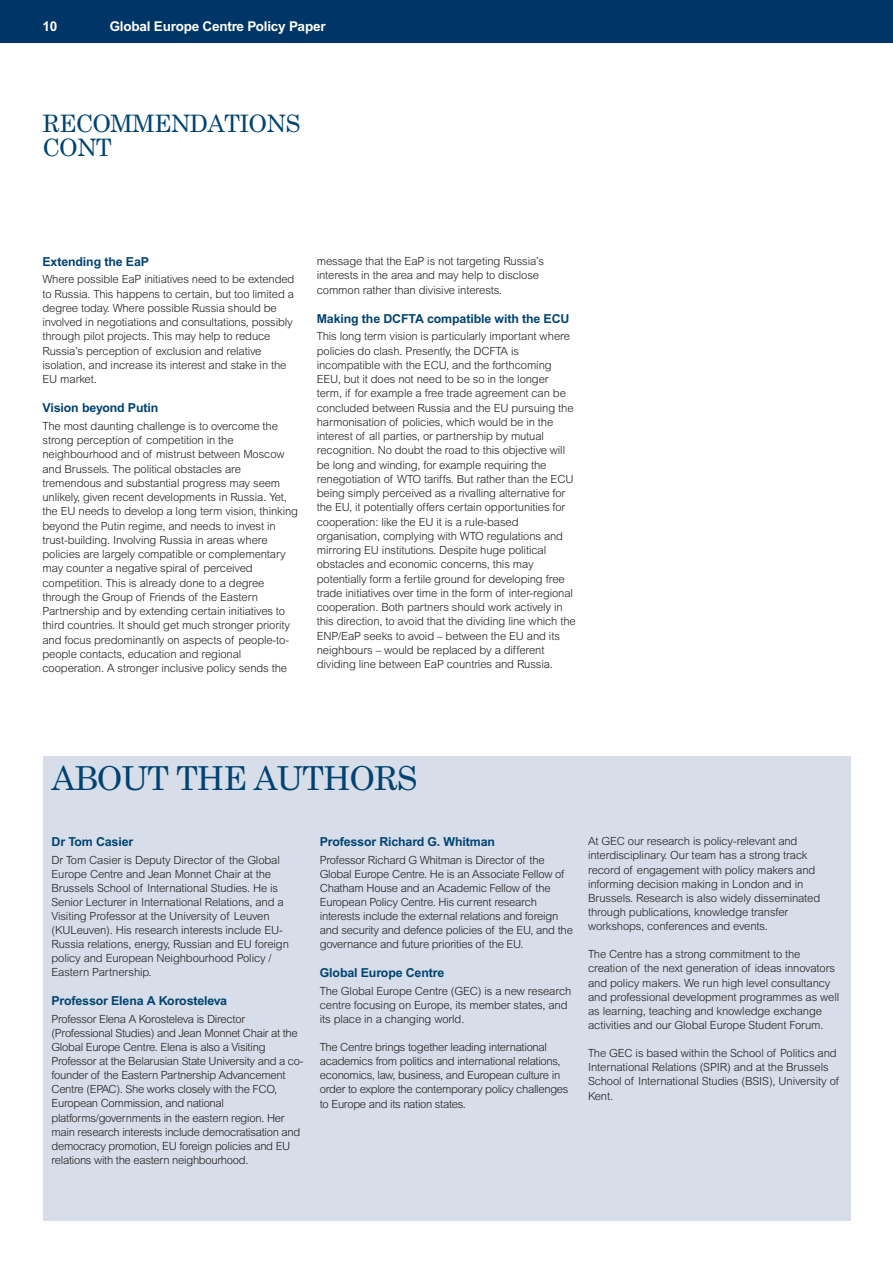
<style>
.page{position:relative;width:893px;height:1263px;background:#fff}
.page>*{position:absolute;margin:0;border:0;box-sizing:border-box;transform-origin:0 0}
.t1{font:33px "Century Schoolbook";letter-spacing:-.035em;color:#004372}
.t2{font:24px/24px "Century Schoolbook";letter-spacing:-.03em;color:#004372}
.t3{font:700 13.5px "Arial";letter-spacing:-.015em;color:#fff}
.t4{font:700 12.3px "Arial";letter-spacing:-.01em;color:#004372}
.t5{font:300 11.25px/14.2px "Arial";letter-spacing:-.01em;color:#231f20}
</style>
<div class="page">
<div style="left:43px;top:756px;width:807px;height:464px;background:#d7dde9"></div>
<div style="left:0;top:0;width:893px;height:43px;background:#003667"></div>
<p class="t3" style="left:43px;top:21px;width:16px">10</p>
<p class="t3" style="left:110px;top:21px;width:217px">Global Europe Centre Policy Paper</p>
<h2 class="t2" style="left:43px;top:112px;width:259px">RECOMMENDATIONS<br>CONT</h2>
<p class="t4" style="left:43px;top:257px;width:108px">Extending the EaP</p>
<p class="t5" style="left:43px;top:273px;width:253px">Where possible EaP initiatives need to be extended to Russia. This happens to certain, but too limited a degree today. Where possible Russia should be involved in negotiations and consultations, possibly through pilot projects. This may help to reduce Russia’s perception of exclusion and relative isolation, and increase its interest and stake in the EU market.</p>
<p class="t4" style="left:43px;top:404px;width:117px">Vision beyond Putin</p>
<p class="t5" style="left:43px;top:420px;width:257px">The most daunting challenge is to overcome the strong perception of competition in the neighbourhood and of mistrust between Moscow and Brussels. The political obstacles are tremendous and substantial progress may seem unlikely, given recent developments in Russia. Yet, the EU needs to develop a long term vision, thinking beyond the Putin regime, and needs to invest in trust-building. Involving Russia in areas where policies are largely compatible or complementary may counter a negative spiral of perceived competition. This is already done to a degree through the Group of Friends of the Eastern Partnership and by extending certain initiatives to third countries. It should get much stronger priority and focus predominantly on aspects of people-to&shy;people contacts, education and regional cooperation. A stronger inclusive policy sends the</p>
<p class="t5" style="left:317px;top:255px;width:229px">message that the EaP is not targeting Russia’s interests in the area and may help to disclose common rather than divisive interests.</p>
<p class="t4" style="left:317px;top:314px;width:254px">Making the DCFTA compatible with the ECU</p>
<p class="t5" style="left:317px;top:330px;width:260px">This long term vision is particularly important where policies do clash. Presently, the DCFTA is incompatible with the ECU, and the forthcoming EEU, but it does not need to be so in the longer term, if for example a free trade agreement can be concluded between Russia and the EU pursuing the harmonisation of policies, which would be in the interest of all parties, or partnership by mutual recognition. No doubt the road to this objective will be long and winding, for example requiring the renegotiation of WTO tariffs. But rather than the ECU being simply perceived as a rivalling alternative for the EU, it potentially offers certain opportunities for cooperation: like the EU it is a rule-based organisation, complying with WTO regulations and mirroring EU institutions. Despite huge political obstacles and economic concerns, this may potentially form a fertile ground for developing free trade initiatives over time in the form of inter-regional cooperation. Both partners should work actively in this direction, to avoid that the dividing line which the ENP/EaP seeks to avoid – between the EU and its neighbours – would be replaced by a different dividing line between EaP countries and Russia.</p>
<h1 class="t1" style="left:52px;top:759px;width:367px">ABOUT THE AUTHORS</h1>
<p class="t4" style="left:52px;top:837px;width:83px">Dr Tom Casier</p>
<p class="t5" style="left:52px;top:853px;width:239px">Dr Tom Casier is Deputy Director of the Global Europe Centre and Jean Monnet Chair at the Brussels School of International Studies. He is Senior Lecturer in International Relations, and a Visiting Professor at the University of Leuven (KULeuven). His research interests include EU-Russia relations, energy, Russian and EU foreign policy and European Neighbourhood Policy / Eastern Partnership.</p>
<p class="t4" style="left:52px;top:997px;width:177px">Professor Elena A Korosteleva</p>
<p class="t5" style="left:52px;top:1013px;width:254px">Professor Elena A Korosteleva is Director (Professional Studies) and Jean Monnet Chair at the Global Europe Centre. Elena is also a Visiting Professor at the Belarusian State University and a co&shy;founder of the Eastern Partnership Advancement Centre (EPAC). She works closely with the FCO, European Commission, and national platforms/governments in the eastern region. Her main research interests include democratisation and democracy promotion, EU foreign policies and EU relations with the eastern neighbourhood.</p>
<p class="t4" style="left:320px;top:837px;width:177px">Professor Richard G. Whitman</p>
<p class="t5" style="left:320px;top:853px;width:255px">Professor Richard G Whitman is Director of the Global Europe Centre. He is an Associate Fellow of Chatham House and an Academic Fellow of the European Policy Centre. His current research interests include the external relations and foreign and security and defence policies of the EU, and the governance and future priorities of the EU.</p>
<p class="t4" style="left:320px;top:968px;width:126px">Global Europe Centre</p>
<p class="t5" style="left:320px;top:985px;width:253px">The Global Europe Centre (GEC) is a new research centre focusing on Europe, its member states, and its place in a changing world.</p>
<p class="t5" style="left:320px;top:1041px;width:250px">The Centre brings together leading international academics from politics and international relations, economics, law, business, and European culture in order to explore the contemporary policy challenges to Europe and its nation states.</p>
<p class="t5" style="left:588px;top:835px;width:234px">At GEC our research is policy-relevant and interdisciplinary. Our team has a strong track record of engagement with policy makers and informing decision making in London and in Brussels. Research is also widely disseminated through publications, knowledge transfer workshops, conferences and events.</p>
<p class="t5" style="left:588px;top:948px;width:253px">The Centre has a strong commitment to the creation of the next generation of ideas innovators and policy makers. We run high level consultancy and professional development programmes as well as learning, teaching and knowledge exchange activities and our Global Europe Student Forum.</p>
<p class="t5" style="left:588px;top:1047px;width:252px">The GEC is based within the School of Politics and International Relations (SPIR) and at the Brussels School of International Studies (BSIS), University of Kent.</p>
</div>
